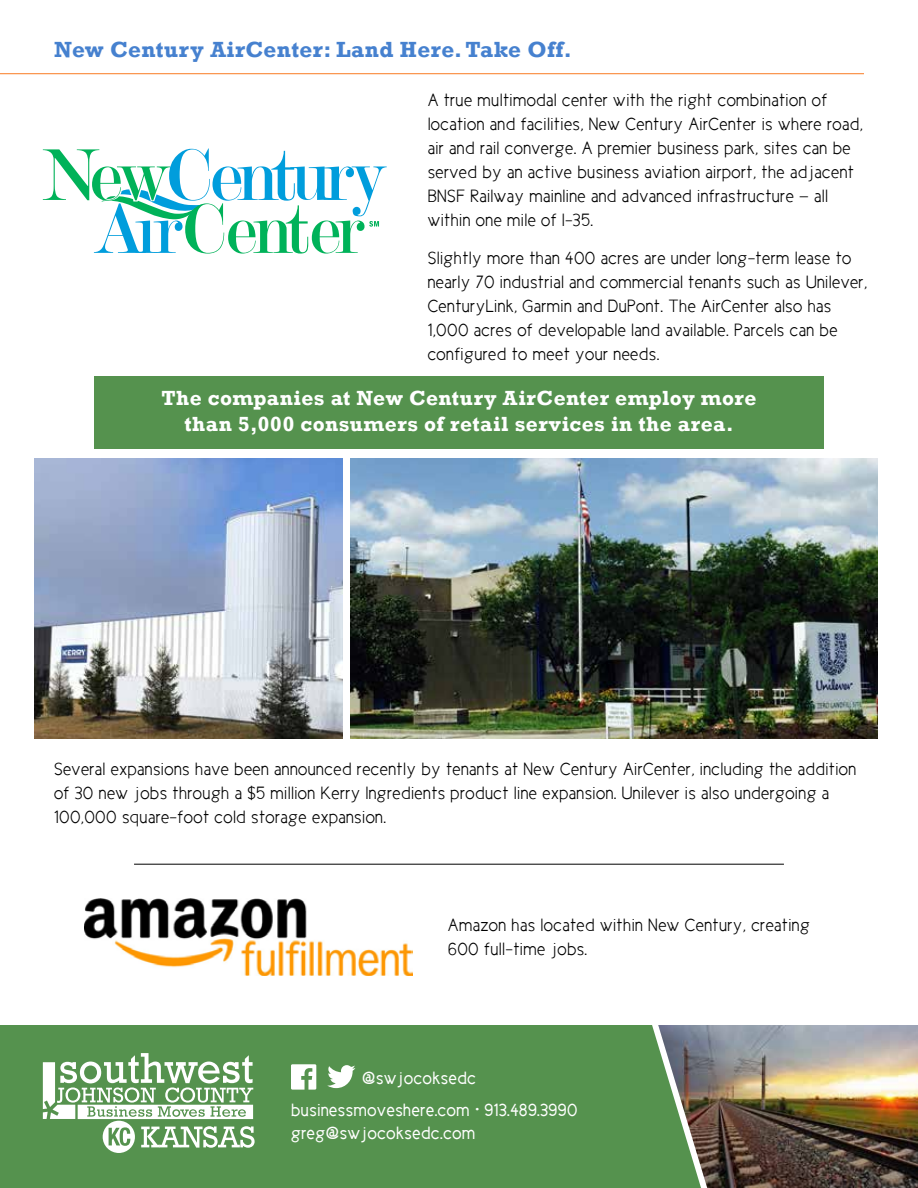
<style>
.page{position:relative;width:918px;height:1188px;background:#fff}
.page>*{position:absolute;margin:0;border:0;box-sizing:border-box;transform-origin:0 0}
.t1{font:700 22.5px "Rockwell";letter-spacing:.02em;color:#4681cf}
.t2{font:700 21px/25.2px "Rockwell";letter-spacing:.025em;color:#fff;text-align:center}
.t3{font:18px/24px "Cicle Semi";letter-spacing:.02em;color:#000}
.t4{font:18px/32.2px "Cicle Gordita";letter-spacing:.025em;color:#fff}
</style>
<div class="page">
<hr style="left:0;top:73px;width:864px;height:1px;background:#fa8a3b">
<div style="left:94px;top:376px;width:730px;height:73px;background:#55924e"></div>
<img style="left:35px;top:458px;width:308px;height:281px">
<img style="left:351px;top:458px;width:307px;height:281px">
<div style="left:0;top:1025px;width:658px;height:163px;background:#55924e"></div>
<svg style="left:658px;top:73px;width:220px;height:791px"></svg>
<img style="left:658px;top:1025px;width:260px;height:163px">
<svg style="left:291px;top:1064px;width:25px;height:26px"></svg>
<svg style="left:327px;top:1065px;width:28px;height:23px"></svg>
<svg style="left:43px;top:1053px;width:212px;height:100px"></svg>
<svg style="left:43px;top:148px;width:344px;height:106px"></svg>
<img style="left:84px;top:899px;width:329px;height:77px">
<hr style="left:134px;top:864px;width:650px;height:1px;background:#000">
<p class="t1" style="left:54px;top:35px;width:519px">New Century AirCenter: Land Here. Take Off.</p>
<p class="t3" style="left:428px;top:88px;width:437px">A true multimodal center with the right combination of location and facilities, New Century AirCenter is where road, air and rail converge. A premier business park, sites can be served by an active business aviation airport, the adjacent BNSF Railway mainline and advanced infrastructure — all within one mile of I-35.</p>
<p class="t3" style="left:428px;top:246px;width:441px">Slightly more than 400 acres are under long-term lease to nearly 70 industrial and commercial tenants such as Unilever, CenturyLink, Garmin and DuPont. The AirCenter also has 1,000 acres of developable land available. Parcels can be configured to meet your needs.</p>
<p class="t2" style="left:161px;top:386px;width:597px">The companies at New Century AirCenter employ more than 5,000 consumers of retail services in the area.</p>
<p class="t3" style="left:54px;top:757px;width:804px">Several expansions have been announced recently by tenants at New Century AirCenter, including the addition of 30 new jobs through a $5 million Kerry Ingredients product line expansion. Unilever is also undergoing a<br>100,000 square-foot cold storage expansion.</p>
<p class="t3" style="left:448px;top:913px;width:364px">Amazon has located within New Century, creating<br>600 full-time jobs.</p>
<p class="t4" style="left:291px;top:1062px;width:288px;text-indent:71px">@swjocoksedc businessmoveshere.com • 913.489.3990</p>
<p class="t4" style="left:291px;top:1116px;width:186px">greg@swjocoksedc.com</p>
</div>
